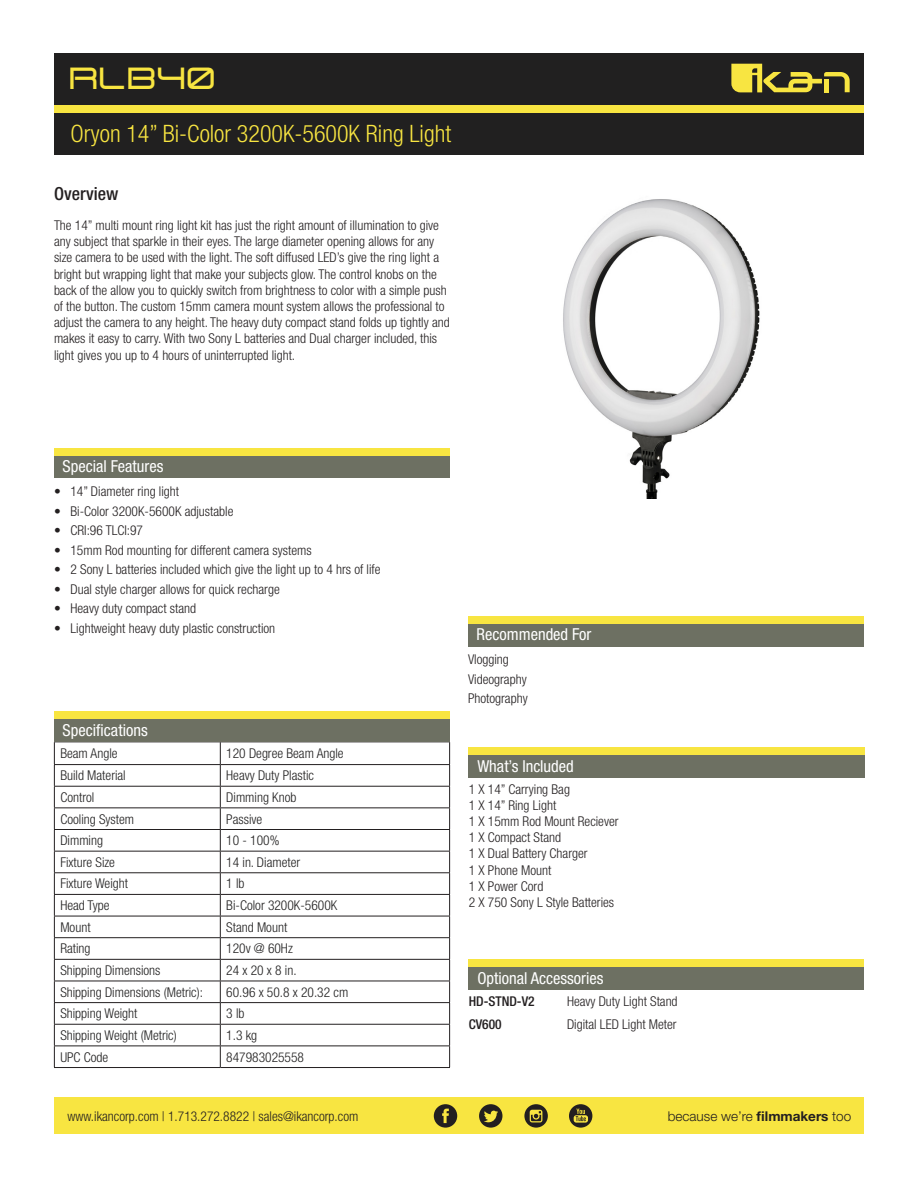
<style>
.page{position:relative;width:918px;height:1188px;background:#fff}
.page>*{position:absolute;margin:0;border:0;box-sizing:border-box;transform-origin:0 0}
.t1{font:700 30px "Expansiva";color:#f8e541}
.t2{font:300 condensed 24px "Helvetica Neue LT Std";color:#f8e541}
.t3{font:500 condensed 18px "Helvetica Neue LT Std";color:#231f20}
.t4{font:condensed 16.5px "Helvetica Neue LT Std";color:#fff}
.t5{font:300 condensed 13.5px/16.2px "Helvetica Neue LT Std";color:#231f20}
.t6{font:300 condensed 13.5px "Helvetica Neue LT Std";color:#212020}
.t7{font:300 13.5px "Helvetica Neue LT Std";color:#231f20}
.t8{font:500 condensed 13.5px "Helvetica Neue LT Std";color:#231f20}
.s1{font-weight:700}
</style>
<div class="page">
<div style="left:54px;top:1098px;width:810px;height:36px;background:#f8e541"></div>
<div style="left:55px;top:53px;width:809px;height:102px;background:#212020"></div>
<div style="left:55px;top:105px;width:809px;height:7px;background:#f8e541"></div>
<svg style="left:434px;top:1104px;width:23px;height:24px"></svg>
<svg style="left:569px;top:1104px;width:23px;height:24px"></svg>
<svg style="left:524px;top:1104px;width:24px;height:24px"></svg>
<svg style="left:479px;top:1104px;width:23px;height:24px"></svg>
<svg style="left:731px;top:64px;width:119px;height:28px"></svg>
<svg style="left:55px;top:787px;width:394px;height:150px"></svg>
<hr style="left:54px;top:742px;width:166px;height:1px;background:#231f20">
<hr style="left:220px;top:742px;width:230px;height:1px;background:#231f20">
<hr style="left:54px;top:764px;width:166px;height:1px;background:#231f20">
<hr style="left:220px;top:764px;width:230px;height:1px;background:#231f20">
<hr style="left:54px;top:786px;width:166px;height:1px;background:#231f20">
<hr style="left:220px;top:786px;width:230px;height:1px;background:#231f20">
<hr style="left:54px;top:807px;width:166px;height:1px;background:#231f20">
<hr style="left:220px;top:807px;width:230px;height:1px;background:#231f20">
<hr style="left:54px;top:829px;width:166px;height:1px;background:#231f20">
<hr style="left:220px;top:829px;width:230px;height:1px;background:#231f20">
<hr style="left:54px;top:851px;width:166px;height:1px;background:#231f20">
<hr style="left:220px;top:851px;width:230px;height:1px;background:#231f20">
<hr style="left:54px;top:872px;width:166px;height:1px;background:#231f20">
<hr style="left:220px;top:872px;width:230px;height:1px;background:#231f20">
<hr style="left:54px;top:894px;width:166px;height:1px;background:#231f20">
<hr style="left:220px;top:894px;width:230px;height:1px;background:#231f20">
<hr style="left:54px;top:916px;width:166px;height:1px;background:#231f20">
<hr style="left:220px;top:916px;width:230px;height:1px;background:#231f20">
<hr style="left:54px;top:937px;width:166px;height:1px;background:#231f20">
<hr style="left:220px;top:937px;width:230px;height:1px;background:#231f20">
<hr style="left:54px;top:959px;width:166px;height:1px;background:#231f20">
<hr style="left:220px;top:959px;width:230px;height:1px;background:#231f20">
<hr style="left:54px;top:981px;width:166px;height:1px;background:#231f20">
<hr style="left:220px;top:981px;width:230px;height:1px;background:#231f20">
<hr style="left:54px;top:1002px;width:166px;height:1px;background:#231f20">
<hr style="left:220px;top:1002px;width:230px;height:1px;background:#231f20">
<hr style="left:54px;top:1024px;width:166px;height:1px;background:#231f20">
<hr style="left:220px;top:1024px;width:230px;height:1px;background:#231f20">
<hr style="left:54px;top:1046px;width:166px;height:1px;background:#231f20">
<svg style="left:54px;top:742px;width:1px;height:325px"></svg>
<hr style="left:220px;top:1046px;width:230px;height:1px;background:#231f20">
<svg style="left:220px;top:742px;width:1px;height:325px"></svg>
<svg style="left:449px;top:742px;width:1px;height:325px"></svg>
<hr style="left:54px;top:1067px;width:166px;height:1px;background:#231f20">
<hr style="left:220px;top:1067px;width:230px;height:1px;background:#231f20">
<div style="left:469px;top:963px;width:395px;height:26px;background:#6d7062"></div>
<div style="left:54px;top:715px;width:396px;height:27px;background:#6d7062"></div>
<div style="left:54px;top:452px;width:396px;height:26px;background:#6d7062"></div>
<div style="left:54px;top:712px;width:396px;height:7px;background:#f8e541"></div>
<div style="left:54px;top:449px;width:396px;height:7px;background:#f8e541"></div>
<div style="left:469px;top:960px;width:395px;height:7px;background:#f8e541"></div>
<img style="left:563px;top:199px;width:197px;height:300px">
<div style="left:469px;top:751px;width:396px;height:26px;background:#6d7062"></div>
<div style="left:468px;top:620px;width:396px;height:27px;background:#6d7062"></div>
<div style="left:469px;top:748px;width:396px;height:7px;background:#f8e541"></div>
<div style="left:468px;top:617px;width:396px;height:7px;background:#f8e541"></div>
<p class="t1" style="left:70px;top:59px;width:149px">RLB40</p>
<p class="t2" style="left:70px;top:120px;width:382px">Oryon 14” Bi-Color 3200K-5600K Ring Light</p>
<p class="t3" style="left:54px;top:182px;width:66px">Overview</p>
<p class="t5" style="left:54px;top:217px;width:397px">The 14” multi mount ring light kit has just the right amount of illumination to give any subject that sparkle in their eyes. The large diameter opening allows for any size camera to be used with the light. The soft diffused LED’s give the ring light a bright but wrapping light that make your subjects glow. The control knobs on the back of the allow you to quickly switch from brightness to color with a simple push of the button. The custom 15mm camera mount system allows the professional to adjust the camera to any height. The heavy duty compact stand folds up tightly and makes it easy to carry. With two Sony L batteries and Dual charger included, this light gives you up to 4 hours of uninterrupted light.</p>
<p class="t4" style="left:63px;top:457px;width:102px">Special Features</p>
<p class="t5" style="left:54px;top:483px;width:127px">• 14” Diameter ring light</p>
<p class="t5" style="left:54px;top:503px;width:181px">• Bi-Color 3200K-5600K adjustable</p>
<p class="t5" style="left:54px;top:522px;width:91px">• CRI:96 TLCI:97</p>
<p class="t5" style="left:54px;top:542px;width:259px">• 15mm Rod mounting for different camera systems</p>
<p class="t5" style="left:54px;top:561px;width:328px">• 2 Sony L batteries included which give the light up to 4 hrs of life</p>
<p class="t5" style="left:54px;top:581px;width:227px">• Dual style charger allows for quick recharge</p>
<p class="t5" style="left:54px;top:600px;width:144px">• Heavy duty compact stand</p>
<p class="t5" style="left:54px;top:620px;width:223px">• Lightweight heavy duty plastic construction</p>
<p class="t4" style="left:63px;top:721px;width:87px">Specifications</p>
<p class="t6" style="left:60px;top:745px;width:59px">Beam Angle</p>
<p class="t6" style="left:226px;top:745px;width:119px">120 Degree Beam Angle</p>
<p class="t6" style="left:60px;top:768px;width:67px">Build Material</p>
<p class="t6" style="left:226px;top:768px;width:89px">Heavy Duty Plastic</p>
<p class="t6" style="left:60px;top:789px;width:35px">Control</p>
<p class="t6" style="left:226px;top:789px;width:72px">Dimming Knob</p>
<p class="t6" style="left:60px;top:811px;width:75px">Cooling System</p>
<p class="t6" style="left:226px;top:811px;width:37px">Passive</p>
<p class="t6" style="left:60px;top:833px;width:44px">Dimming</p>
<p class="t6" style="left:226px;top:833px;width:55px">10 - 100%</p>
<p class="t6" style="left:60px;top:854px;width:56px">Fixture Size</p>
<p class="t6" style="left:226px;top:854px;width:75px">14 in. Diameter</p>
<p class="t6" style="left:60px;top:876px;width:69px">Fixture Weight</p>
<p class="t6" style="left:226px;top:876px;width:20px">1 lb</p>
<p class="t6" style="left:60px;top:898px;width:51px">Head Type</p>
<p class="t6" style="left:226px;top:898px;width:113px">Bi-Color 3200K-5600K</p>
<p class="t6" style="left:60px;top:919px;width:32px">Mount</p>
<p class="t6" style="left:226px;top:919px;width:62px">Stand Mount</p>
<p class="t6" style="left:60px;top:941px;width:32px">Rating</p>
<p class="t6" style="left:226px;top:941px;width:68px">120v @ 60Hz</p>
<p class="t6" style="left:60px;top:962px;width:102px">Shipping Dimensions</p>
<p class="t6" style="left:226px;top:962px;width:72px">24 x 20 x 8 in.</p>
<p class="t6" style="left:60px;top:984px;width:144px">Shipping Dimensions (Metric):</p>
<p class="t6" style="left:226px;top:984px;width:123px">60.96 x 50.8 x 20.32 cm</p>
<p class="t6" style="left:60px;top:1006px;width:79px">Shipping Weight</p>
<p class="t6" style="left:226px;top:1006px;width:20px">3 lb</p>
<p class="t6" style="left:60px;top:1027px;width:118px">Shipping Weight (Metric)</p>
<p class="t6" style="left:226px;top:1027px;width:32px">1.3 kg</p>
<p class="t6" style="left:60px;top:1049px;width:49px">UPC Code</p>
<p class="t6" style="left:226px;top:1049px;width:79px">847983025558</p>
<p class="t4" style="left:477px;top:625px;width:116px">Recommended For</p>
<p class="t5" style="left:468px;top:651px;width:42px">Vlogging</p>
<p class="t5" style="left:468px;top:671px;width:60px">Videography</p>
<p class="t5" style="left:468px;top:690px;width:61px">Photography</p>
<p class="t4" style="left:477px;top:757px;width:98px">What’s Included</p>
<p class="t5" style="left:469px;top:781px;width:103px">1 X 14” Carrying Bag</p>
<p class="t5" style="left:469px;top:797px;width:89px">1 X 14” Ring Light</p>
<p class="t5" style="left:469px;top:813px;width:151px">1 X 15mm Rod Mount Reciever</p>
<p class="t5" style="left:469px;top:829px;width:94px">1 X Compact Stand</p>
<p class="t5" style="left:469px;top:846px;width:120px">1 X Dual Battery Charger</p>
<p class="t5" style="left:469px;top:862px;width:84px">1 X Phone Mount</p>
<p class="t5" style="left:469px;top:878px;width:76px">1 X Power Cord</p>
<p class="t5" style="left:469px;top:894px;width:147px">2 X 750 Sony L Style Batteries</p>
<p class="t4" style="left:477px;top:969px;width:128px">Optional Accessories</p>
<p class="t8" style="left:469px;top:994px;width:68px">HD-STND-V2</p>
<p class="t8" style="left:469px;top:1016px;width:34px">CV600</p>
<p class="t5" style="left:567px;top:993px;width:112px">Heavy Duty Light Stand</p>
<p class="t5" style="left:567px;top:1016px;width:111px">Digital LED Light Meter</p>
<p class="t5" style="left:68px;top:1108px;width:292px">www.ikancorp.com | 1.713.272.8822 | sales@ikancorp.com</p>
<p class="t7" style="left:668px;top:1108px;width:185px">because we’re <span class="s1">filmmakers</span> too</p>
</div>
